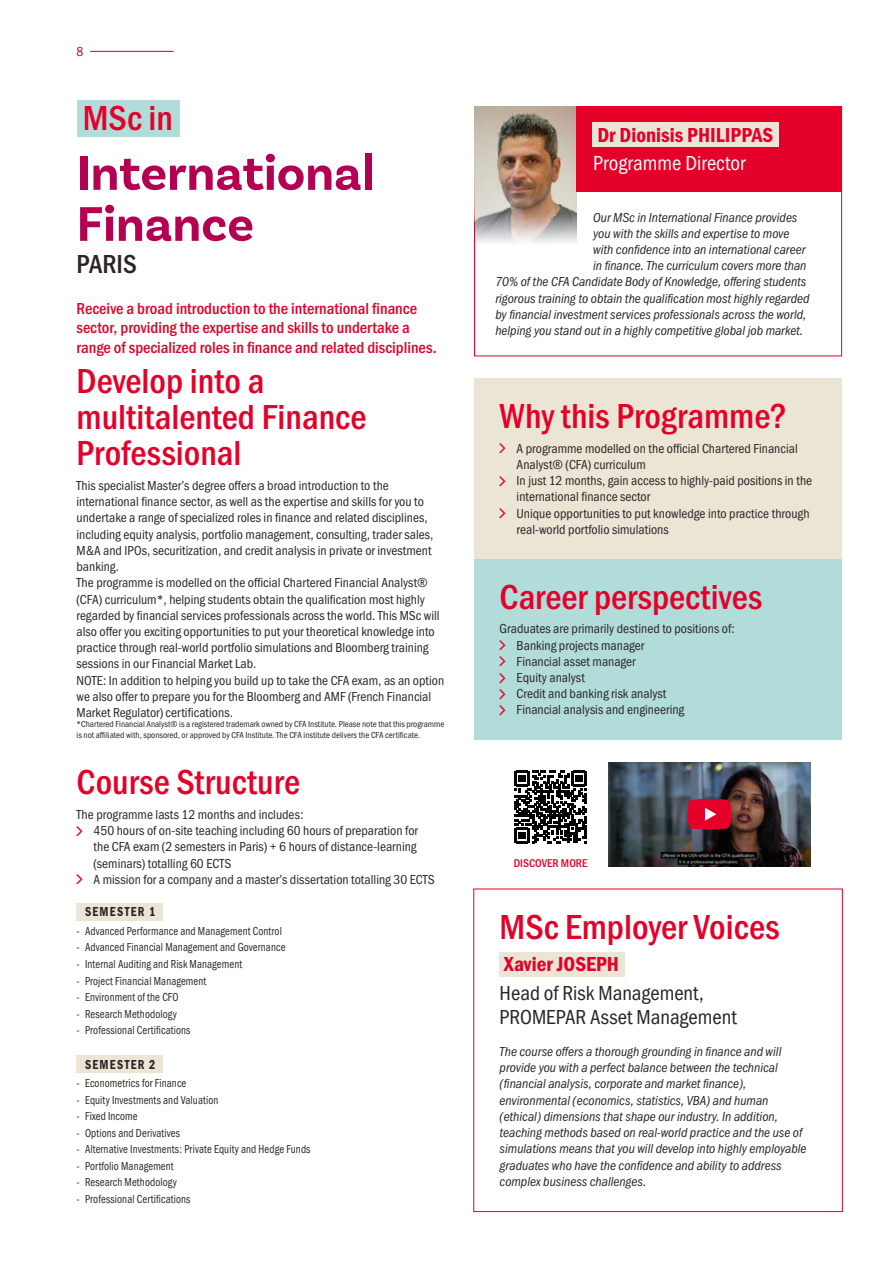
<style>
.page{position:relative;width:893px;height:1263px;background:#fff}
.page>*{position:absolute;margin:0;border:0;box-sizing:border-box;transform-origin:0 0}
.t1{font:700 51px/51px "Basic Sans";color:#b40053}
.t2{font:500 36px/36px "Franklin Gothic URW Cond";color:#e40028}
.t3{font:500 27px "Franklin Gothic URW Cond";color:#292523}
.t4{font:21px/24px "Franklin Gothic URW Cond";color:#292523}
.t5{font:21px "Franklin Gothic URW Con Dem";color:#e40028}
.t6{font:21px "Franklin Gothic URW Cond";color:#fff}
.t7{font:500 16.5px/19.8px "Franklin Gothic URW Cond";color:#e40028}
.t8{font:13.5px/16.2px "Franklin Gothic URW Cond";color:#292523}
.t9{font:13.5px/16.2px "Franklin Gothic URW Con Boo Ita";color:#292523}
.t10{font:13.5px "Franklin Gothic URW Con Dem";letter-spacing:.1em;color:#292523;scale:.9 1}
.t11{font:13.5px "Franklin Gothic URW Cond";color:#b40053}
.t12{font:12px "Franklin Gothic URW Cond";letter-spacing:.01em;color:#292523;scale:.9 1}
.t13{font:500 11.7px "Franklin Gothic URW Cond";color:#e40028}
.t14{font:9px/10.5px "Franklin Gothic URW Cond";color:#292523}
</style>
<div class="page">
<div style="left:77px;top:100px;width:103px;height:37px;background:#b1dcda"></div>
<div style="left:77px;top:903px;width:86px;height:17px;background:#eae5d5"></div>
<div style="left:77px;top:1055px;width:86px;height:18px;background:#eae5d5"></div>
<div style="left:474px;top:559px;width:368px;height:181px;background:#b1dcda"></div>
<svg style="left:473px;top:888px;width:370px;height:324px"></svg>
<div style="left:474px;top:378px;width:368px;height:181px;background:#eae5d5"></div>
<img style="left:474px;top:106px;width:102px;height:153px">
<div style="left:576px;top:106px;width:266px;height:85px;background:#e40028"></div>
<div style="left:592px;top:122px;width:187px;height:25px;background:#eae5d5"></div>
<svg style="left:514px;top:771px;width:73px;height:72px"></svg>
<img style="left:608px;top:762px;width:202px;height:104px">
<svg style="left:687px;top:799px;width:44px;height:30px"></svg>
<hr style="left:90px;top:51px;width:84px;height:1px;background:#b40053">
<p class="t11" style="left:77px;top:42px;width:8px">8</p>
<h2 class="t2" style="left:83px;top:98px;width:92px">MSc in</h2>
<h1 class="t1" style="left:77px;top:148px;width:299px">International<br>Finance</h1>
<h3 class="t3" style="left:77px;top:245px;width:62px">PARIS</h3>
<p class="t7" style="left:77px;top:297px;width:362px">Receive a broad introduction to the international finance sector, providing the expertise and skills to undertake a range of specialized roles in finance and related disciplines.</p>
<h2 class="t2" style="left:77px;top:361px;width:291px">Develop into a multitalented Finance<br>Professional</h2>
<p class="t8" style="left:77px;top:477px;width:369px">This specialist Master’s degree offers a broad introduction to the international finance sector, as well as the expertise and skills for you to undertake a range of specialized roles in finance and related disciplines, including equity analysis, portfolio management, consulting, trader sales, M&amp;A and IPOs, securitization, and credit analysis in private or investment banking.<br>The programme is modelled on the official Chartered Financial Analyst® (CFA) curriculum*, helping students obtain the qualification most highly regarded by financial services professionals across the world. This MSc will also offer you exciting opportunities to put your theoretical knowledge into practice through real-world portfolio simulations and Bloomberg training sessions in our Financial Market Lab.<br>NOTE: In addition to helping you build up to take the CFA exam, as an option we also offer to prepare you for the Bloomberg and AMF (French Financial Market Regulator) certifications.</p>
<p class="t14" style="left:77px;top:718px;width:369px">*Chartered Financial Analyst® is a registered trademark owned by CFA Institute. Please note that this programme is not affiliated with, sponsored, or approved by CFA Institute. The CFA institute delivers the CFA certificate.</p>
<h2 class="t2" style="left:77px;top:762px;width:225px">Course Structure</h2>
<p class="t8" style="left:94px;top:805px;width:343px;text-indent:-17px">The programme lasts 12 months and includes:<br>450 hours of on-site teaching including 60 hours of preparation for the CFA exam (2 semesters in Paris) + 6 hours of distance-learning (seminars) totalling 60 ECTS<br>A mission for a company and a master’s dissertation totalling 30 ECTS</p>
<p class="t10" style="left:85px;top:903px;width:80px">SEMESTER 1</p>
<p class="t12" style="left:77px;top:922px;width:230px">- Advanced Performance and Management Control</p>
<p class="t12" style="left:77px;top:939px;width:234px">- Advanced Financial Management and Governance</p>
<p class="t12" style="left:77px;top:955px;width:186px">- Internal Auditing and Risk Management</p>
<p class="t12" style="left:77px;top:972px;width:146px">- Project Financial Management</p>
<p class="t12" style="left:77px;top:988px;width:115px">- Environment of the CFO</p>
<p class="t12" style="left:77px;top:1005px;width:113px">- Research Methodology</p>
<p class="t12" style="left:77px;top:1021px;width:128px">- Professional Certifications</p>
<p class="t10" style="left:85px;top:1055px;width:80px">SEMESTER 2</p>
<p class="t12" style="left:77px;top:1075px;width:124px">- Econometrics for Finance</p>
<p class="t12" style="left:77px;top:1091px;width:159px">- Equity Investments and Valuation</p>
<p class="t12" style="left:77px;top:1108px;width:69px">- Fixed Income</p>
<p class="t12" style="left:77px;top:1124px;width:117px">- Options and Derivatives</p>
<p class="t12" style="left:77px;top:1141px;width:261px">- Alternative Investments: Private Equity and Hedge Funds</p>
<p class="t12" style="left:77px;top:1157px;width:109px">- Portfolio Management</p>
<p class="t12" style="left:77px;top:1174px;width:113px">- Research Methodology</p>
<p class="t12" style="left:77px;top:1190px;width:128px">- Professional Certifications</p>
<h3 class="t5" style="left:597px;top:121px;width:177px">Dr Dionisis PHILIPPAS</h3>
<h3 class="t6" style="left:593px;top:148px;width:154px">Programme Director</h3>
<p class="t9" style="left:593px;top:209px;width:206px">Our MSc in International Finance provides</p>
<p class="t9" style="left:593px;top:225px;width:198px">you with the skills and expertise to move</p>
<p class="t9" style="left:593px;top:242px;width:214px">with confidence into an international career</p>
<p class="t9" style="left:593px;top:258px;width:215px">in finance. The curriculum covers more than</p>
<p class="t9" style="left:495px;top:274px;width:313px">70% of the CFA Candidate Body of Knowledge, offering students</p>
<p class="t9" style="left:495px;top:290px;width:316px">rigorous training to obtain the qualification most highly regarded</p>
<p class="t9" style="left:495px;top:306px;width:312px">by financial investment services professionals across the world,</p>
<p class="t9" style="left:495px;top:323px;width:309px">helping you stand out in a highly competitive global job market.</p>
<h2 class="t2" style="left:500px;top:396px;width:289px">Why this Programme?</h2>
<p class="t8" style="left:517px;top:439px;width:297px">A programme modelled on the official Chartered Financial Analyst® (CFA) curriculum<br>In just 12 months, gain access to highly-paid positions in the international finance sector<br>Unique opportunities to put knowledge into practice through real-world portfolio simulations</p>
<h2 class="t2" style="left:500px;top:576px;width:264px">Career perspectives</h2>
<p class="t8" style="left:517px;top:620px;width:220px;text-indent:-17px">Graduates are primarily destined to positions of:<br>Banking projects manager<br>Financial asset manager<br>Equity analyst<br>Credit and banking risk analyst<br>Financial analysis and engineering</p>
<p class="t13" style="left:514px;top:854px;width:75px">DISCOVER MORE</p>
<h2 class="t2" style="left:500px;top:906px;width:281px">MSc Employer Voices</h2>
<h3 class="t5" style="left:504px;top:950px;width:117px">Xavier JOSEPH</h3>
<h3 class="t4" style="left:500px;top:979px;width:239px">Head of Risk Management,<br>PROMEPAR Asset Management</h3>
<p class="t9" style="left:500px;top:1044px;width:308px">The course offers a thorough grounding in finance and will provide you with a perfect balance between the technical (financial analysis, corporate and market finance), environmental (economics, statistics, VBA) and human (ethical) dimensions that shape our industry. In addition, teaching methods based on real-world practice and the use of simulations means that you will develop into highly employable graduates who have the confidence and ability to address complex business challenges.</p>
</div>
